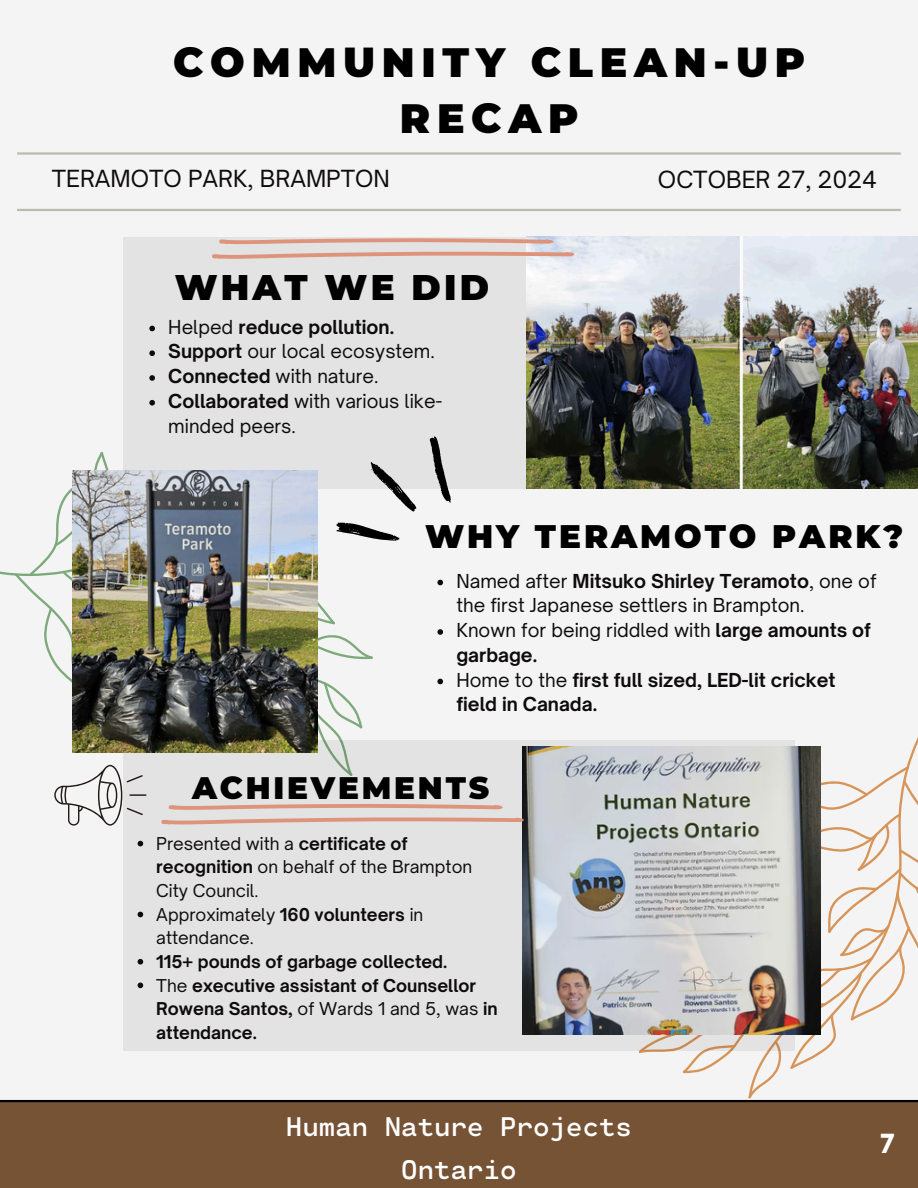
<style>
.page{position:relative;width:918px;height:1188px;background:#f4f4f4}
.page>*{position:absolute;margin:0;border:0;box-sizing:border-box;transform-origin:0 0}
.t1{font:900 40.95px/56.2px "Montserrat";letter-spacing:.165em;color:#000;text-align:center}
.t2{font:900 35.55px "Montserrat";letter-spacing:.09em;color:#000}
.t3{font:900 32.55px "Montserrat";letter-spacing:.09em;color:#000}
.t4{font:900 31.05px "Montserrat";letter-spacing:.09em;color:#000}
.t5{font:700 28.65px "TT Chocolates";color:#fff}
.t6{font:600 26.85px/42.3px "Cartograph Mono CF";color:#fff;text-align:center}
.t7{font:22.65px "Open Sauce One";color:#0e0b0c}
.t8{font:22.5px "Open Sauce One";color:#0e0b0c}
.t9{font:18.45px/24.8px "Open Sauce One";color:#0e0b0c}
.t10{font:700 18.45px/24.8px "Open Sauce One";color:#0e0b0c}
.t11{font:16.95px/23.7px "Open Sauce One";color:#0e0b0c}
.t12{font:700 16.95px/23.7px "Open Sauce One";color:#0e0b0c}
.s1{font-weight:400}
.s2{font-weight:700}
</style>
<div class="page">
<div style="left:123px;top:237px;width:672px;height:252px;background:#e3e3e3"></div>
<svg style="left:638px;top:763px;width:280px;height:337px"></svg>
<div style="left:123px;top:741px;width:672px;height:310px;background:#e3e3e3"></div>
<img style="left:522px;top:747px;width:299px;height:288px">
<img style="left:527px;top:237px;width:391px;height:252px">
<div style="left:0;top:1100px;width:918px;height:88px;background:#775335"></div>
<svg style="left:212px;top:236px;width:366px;height:42px"></svg>
<svg style="left:149px;top:326px;width:6px;height:5px"></svg>
<svg style="left:149px;top:350px;width:6px;height:6px"></svg>
<svg style="left:149px;top:375px;width:6px;height:6px"></svg>
<svg style="left:149px;top:400px;width:6px;height:6px"></svg>
<img style="left:13px;top:436px;width:514px;height:410px">
<svg style="left:138px;top:912px;width:5px;height:5px"></svg>
<svg style="left:138px;top:959px;width:5px;height:6px"></svg>
<svg style="left:138px;top:983px;width:5px;height:5px"></svg>
<hr style="left:17px;top:152px;width:884px;height:3px;background:#babdaa">
<hr style="left:17px;top:209px;width:884px;height:2px;background:#babdaa">
<hr style="left:0;top:1100px;width:918px;height:2px;background:#000">
<h5 class="t1" style="left:173px;top:34px;width:634px">COMMUNITY CLEAN-UP<br>RECAP</h5>
<p class="t8" style="left:52px;top:164px;width:340px">TERAMOTO PARK, BRAMPTON</p>
<h1 class="t2" style="left:175px;top:265px;width:316px">WHAT WE DID</h1>
<h5 class="t10" style="left:168px;top:314px;width:227px"><span class="s1">Helped</span> reduce pollution.</h5>
<p class="t9" style="left:168px;top:339px;width:268px"><span class="s2">Support</span> our local ecosystem.</p>
<p class="t9" style="left:168px;top:364px;width:212px"><span class="s2">Connected</span> with nature.</p>
<h2 class="t9" style="left:168px;top:388px;width:275px"><span class="s2">Collaborated</span> with various like&shy;minded peers.</h2>
<p class="t7" style="left:658px;top:166px;width:220px">OCTOBER 27, 2024</p>
<p class="t3" style="left:425px;top:516px;width:479px">WHY TERAMOTO PARK?</p>
<p class="t9" style="left:456px;top:568px;width:422px">Named after <span class="s2">Mitsuko Shirley Teramoto</span>, one of the first Japanese settlers in Brampton.</p>
<p class="t9" style="left:456px;top:618px;width:416px">Known for being riddled with <span class="s2">large amounts of garbage.</span></p>
<p class="t10" style="left:456px;top:667px;width:381px"><span class="s1">Home to the</span> first full sized, LED-lit cricket field in Canada.</p>
<p class="t4" style="left:192px;top:769px;width:298px">ACHIEVEMENTS</p>
<p class="t11" style="left:156px;top:831px;width:318px">Presented with a <span class="s2">certificate of recognition</span> on behalf of the Brampton<br>City Council.</p>
<p class="t11" style="left:156px;top:902px;width:269px">Approximately <span class="s2">160 volunteers</span> in attendance.</p>
<p class="t12" style="left:156px;top:950px;width:293px">115+ pounds of garbage collected.</p>
<h2 class="t12" style="left:156px;top:973px;width:343px"><span class="s1">The</span> executive assistant of Counsellor<br>Rowena Santos, <span class="s1">of Wards 1 and 5, was</span> in attendance.</h2>
<p class="t6" style="left:286px;top:1104px;width:348px">Human Nature Projects<br>Ontario</p>
<p class="t5" style="left:879px;top:1127px;width:17px">7</p>
</div>
